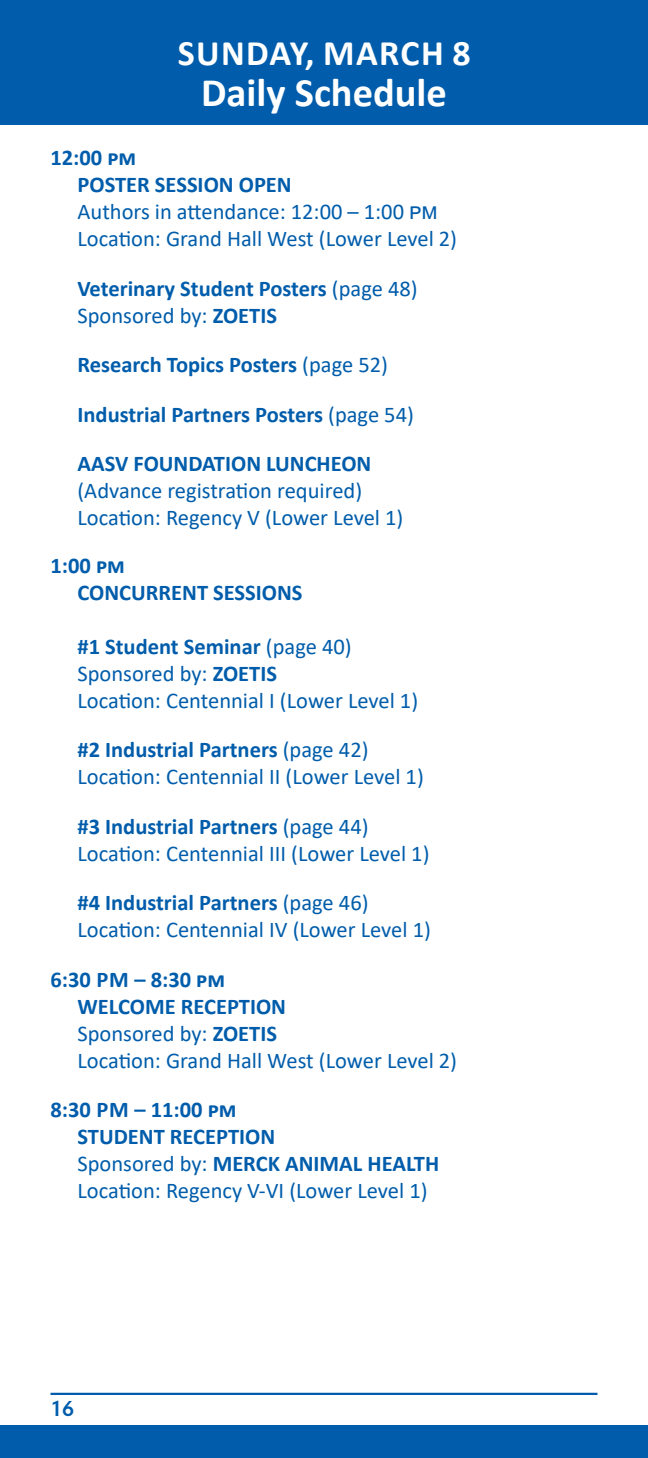
<style>
.page{position:relative;width:648px;height:1458px;background:#fff}
.page>*{position:absolute;margin:0;border:0;box-sizing:border-box;transform-origin:0 0}
.PageTitle{font:700 40.5px "Calibri";color:#fff}
.PageTitle-2{font:700 36px "Calibri";letter-spacing:.04em;color:#fff}
.Schedule_2{font:22.5px "Calibri";color:#015dab}
.Schedule_2-2{font:700 22.5px "Calibri";color:#015dab}
.t1{font:600 22.5px "Hypatia Sans Pro";color:#015dab}
.s1{font-family:"Arial"}
.s2{font-weight:400}
.s3{font-weight:700}
</style>
<div class="page">
<div style="left:0;top:1425px;width:648px;height:33px;background:#015dab"></div>
<div style="left:0;top:0;width:648px;height:125px;background:#015dab"></div>
<hr style="left:51px;top:1393px;width:546px;height:2px;background:#015dab">
<p class="PageTitle-2" style="left:178px;top:28px;width:295px">SUNDAY, MARCH 8</p>
<p class="PageTitle" style="left:201px;top:64px;width:247px">Daily Schedule</p>
<p class="Schedule_2-2" style="left:51px;top:142px;width:87px">12:00 pm</p>
<p class="Schedule_2-2" style="left:78px;top:169px;width:216px">POSTER SESSION OPEN</p>
<p class="Schedule_2" style="left:78px;top:196px;width:362px">Authors in attendance: 12:00 – 1:00 <span class="s1">pm</span></p>
<p class="Schedule_2" style="left:78px;top:223px;width:381px">Location: Grand Hall West (Lower Level 2)</p>
<p class="Schedule_2-2" style="left:78px;top:272px;width:342px">Veterinary Student Posters <span class="s2">(page 48)</span></p>
<p class="Schedule_2" style="left:78px;top:300px;width:201px">Sponsored by: <span class="s3">ZOETIS</span></p>
<p class="Schedule_2-2" style="left:78px;top:349px;width:312px">Research Topics Posters <span class="s2">(page 52)</span></p>
<p class="Schedule_2-2" style="left:78px;top:398px;width:338px">Industrial Partners Posters <span class="s2">(page 54)</span></p>
<p class="Schedule_2-2" style="left:78px;top:448px;width:295px">AASV FOUNDATION LUNCHEON</p>
<p class="Schedule_2" style="left:78px;top:475px;width:286px">(Advance registration required)</p>
<p class="Schedule_2" style="left:78px;top:502px;width:327px">Location: Regency V (Lower Level 1)</p>
<p class="Schedule_2-2" style="left:51px;top:549px;width:76px">1:00 pm</p>
<p class="Schedule_2-2" style="left:78px;top:576px;width:227px">CONCURRENT SESSIONS</p>
<p class="Schedule_2-2" style="left:78px;top:630px;width:276px">#1 Student Seminar <span class="s2">(page 40)</span></p>
<p class="Schedule_2" style="left:78px;top:658px;width:201px">Sponsored by: <span class="s3">ZOETIS</span></p>
<p class="Schedule_2" style="left:78px;top:685px;width:342px">Location: Centennial I (Lower Level 1)</p>
<p class="Schedule_2-2" style="left:78px;top:734px;width:293px">#2 Industrial Partners <span class="s2">(page 42)</span></p>
<p class="Schedule_2" style="left:78px;top:761px;width:348px">Location: Centennial II (Lower Level 1)</p>
<p class="Schedule_2-2" style="left:78px;top:810px;width:293px">#3 Industrial Partners <span class="s2">(page 44)</span></p>
<p class="Schedule_2" style="left:78px;top:838px;width:353px">Location: Centennial III (Lower Level 1)</p>
<p class="Schedule_2-2" style="left:78px;top:887px;width:293px">#4 Industrial Partners <span class="s2">(page 46)</span></p>
<p class="Schedule_2" style="left:78px;top:914px;width:355px">Location: Centennial IV (Lower Level 1)</p>
<p class="Schedule_2-2" style="left:51px;top:963px;width:176px">6:30 PM – 8:30 pm</p>
<p class="Schedule_2-2" style="left:78px;top:990px;width:210px">WELCOME RECEPTION</p>
<p class="Schedule_2" style="left:78px;top:1018px;width:201px">Sponsored by: <span class="s3">ZOETIS</span></p>
<p class="Schedule_2" style="left:78px;top:1045px;width:381px">Location: Grand Hall West (Lower Level 2)</p>
<p class="Schedule_2-2" style="left:51px;top:1094px;width:188px">8:30 PM – 11:00 pm</p>
<p class="Schedule_2-2" style="left:78px;top:1121px;width:199px">STUDENT RECEPTION</p>
<p class="Schedule_2-2" style="left:78px;top:1148px;width:363px"><span class="s2">Sponsored by:</span> MERCK ANIMAL HEALTH</p>
<p class="Schedule_2" style="left:78px;top:1175px;width:352px">Location: Regency V-VI (Lower Level 1)</p>
<p class="t1" style="left:50px;top:1393px;width:26px">16</p>
</div>
